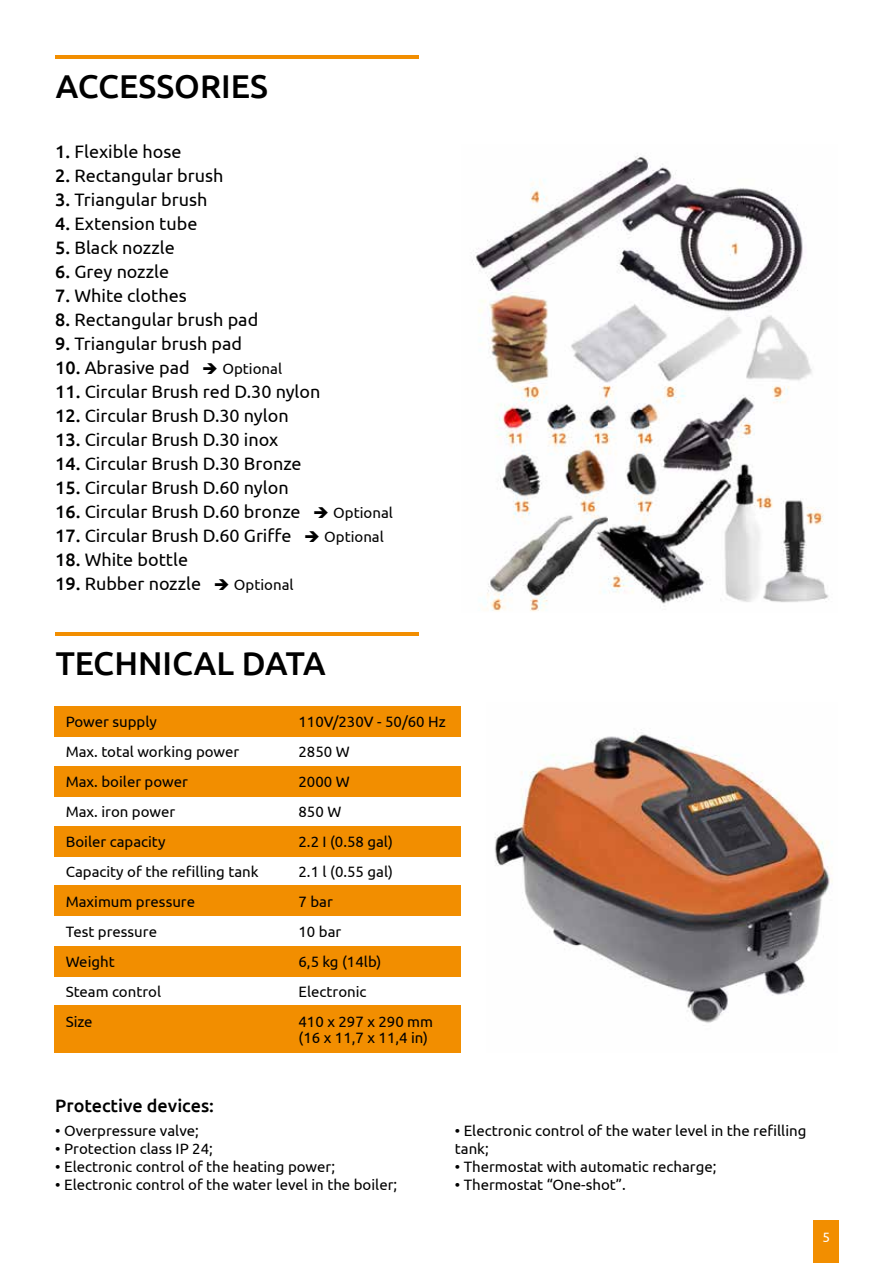
<style>
.page{position:relative;width:893px;height:1263px;background:#fff}
.page>*{position:absolute;margin:0;border:0;box-sizing:border-box;transform-origin:0 0}
.t1{font:500 33px "Ubuntu";color:#000}
.t2{font:18px "Ubuntu";color:#000}
.t3{font:500 18px "Ubuntu";color:#000}
.t4{font:15px/30px "Ubuntu";color:#000}
.t5{font:13.5px "Ubuntu";color:#fff}
.s1{font-weight:500}
.s2{font-size:15px}
</style>
<div class="page">
<div style="left:813px;top:1220px;width:26px;height:43px;background:#f28e00"></div>
<div style="left:54px;top:706px;width:407px;height:30px;background:#f28e00"></div>
<div style="left:54px;top:826px;width:407px;height:30px;background:#f28e00"></div>
<div style="left:54px;top:766px;width:407px;height:30px;background:#f28e00"></div>
<div style="left:54px;top:886px;width:407px;height:30px;background:#f28e00"></div>
<div style="left:54px;top:946px;width:407px;height:30px;background:#f28e00"></div>
<div style="left:54px;top:1006px;width:407px;height:47px;background:#f28e00"></div>
<img style="left:473px;top:155px;width:356px;height:457px">
<img style="left:495px;top:729px;width:338px;height:294px">
<hr style="left:55px;top:55px;width:364px;height:3px;background:#f28e00">
<hr style="left:55px;top:632px;width:364px;height:3px;background:#f28e00">
<h1 class="t1" style="left:56px;top:65px;width:214px">ACCESSORIES</h1>
<p class="t2" style="left:55px;top:141px;width:128px"><span class="s1">1.</span> Flexible hose</p>
<p class="t2" style="left:55px;top:165px;width:170px"><span class="s1">2.</span> Rectangular brush</p>
<p class="t2" style="left:55px;top:189px;width:154px"><span class="s1">3.</span> Triangular brush</p>
<p class="t2" style="left:55px;top:213px;width:144px"><span class="s1">4.</span> Extension tube</p>
<p class="t2" style="left:55px;top:237px;width:121px"><span class="s1">5.</span> Black nozzle</p>
<p class="t2" style="left:55px;top:261px;width:115px"><span class="s1">6.</span> Grey nozzle</p>
<p class="t2" style="left:55px;top:285px;width:133px"><span class="s1">7.</span> White clothes</p>
<p class="t2" style="left:55px;top:309px;width:204px"><span class="s1">8.</span> Rectangular brush pad</p>
<p class="t2" style="left:55px;top:333px;width:188px"><span class="s1">9.</span> Triangular brush pad</p>
<p class="t2" style="left:55px;top:357px;width:228px"><span class="s1">10.</span> Abrasive pad ➔ <span class="s2">Optional</span></p>
<p class="t2" style="left:55px;top:381px;width:267px"><span class="s1">11.</span> Circular Brush red D.30 nylon</p>
<p class="t2" style="left:55px;top:405px;width:235px"><span class="s1">12.</span> Circular Brush D.30 nylon</p>
<p class="t2" style="left:55px;top:429px;width:225px"><span class="s1">13.</span> Circular Brush D.30 inox</p>
<p class="t2" style="left:55px;top:453px;width:248px"><span class="s1">14.</span> Circular Brush D.30 Bronze</p>
<p class="t2" style="left:55px;top:477px;width:235px"><span class="s1">15.</span> Circular Brush D.60 nylon</p>
<p class="t2" style="left:55px;top:501px;width:339px"><span class="s1">16.</span> Circular Brush D.60 bronze ➔ <span class="s2">Optional</span></p>
<p class="t2" style="left:55px;top:525px;width:330px"><span class="s1">17.</span> Circular Brush D.60 Griffe ➔ <span class="s2">Optional</span></p>
<p class="t2" style="left:55px;top:549px;width:134px"><span class="s1">18.</span> White bottle</p>
<p class="t2" style="left:55px;top:573px;width:240px"><span class="s1">19.</span> Rubber nozzle ➔ <span class="s2">Optional</span></p>
<h1 class="t1" style="left:56px;top:642px;width:271px">TECHNICAL DATA</h1>
<p class="t4" style="left:66px;top:706px;width:194px">Power supply<br>Max. total working power<br>Max. boiler power<br>Max. iron power<br>Boiler capacity<br>Capacity of the refilling tank<br>Maximum pressure<br>Test pressure<br>Weight<br>Steam control<br>Size</p>
<p class="t4" style="left:298px;top:706px;width:149px">110V/230V - 50/60 Hz<br>2850 W<br>2000 W<br>850 W<br>2.2 I (0.58 gal)<br>2.1 l (0.55 gal)<br>7 bar<br>10 bar<br>6,5 kg (14lb)<br>Electronic<br>410 x 297 x 290 mm</p>
<p class="t4" style="left:298px;top:1022px;width:131px">(16 x 11,7 x 11,4 in)</p>
<p class="t3" style="left:55px;top:1094px;width:160px">Protective devices:</p>
<p class="t4" style="left:55px;top:1115px;width:145px">• Overpressure valve;</p>
<p class="t4" style="left:55px;top:1133px;width:159px">• Protection class IP 24;</p>
<p class="t4" style="left:55px;top:1151px;width:281px">• Electronic control of the heating power;</p>
<p class="t4" style="left:55px;top:1169px;width:343px">• Electronic control of the water level in the boiler;</p>
<p class="t4" style="left:455px;top:1121px;width:353px;line-height:18px">• Electronic control of the water level in the refilling tank;</p>
<p class="t4" style="left:455px;top:1151px;width:263px">• Thermostat with automatic recharge;</p>
<p class="t4" style="left:455px;top:1169px;width:173px">• Thermostat “One-shot”.</p>
<p class="t5" style="left:822px;top:1229px;width:9px">5</p>
</div>
